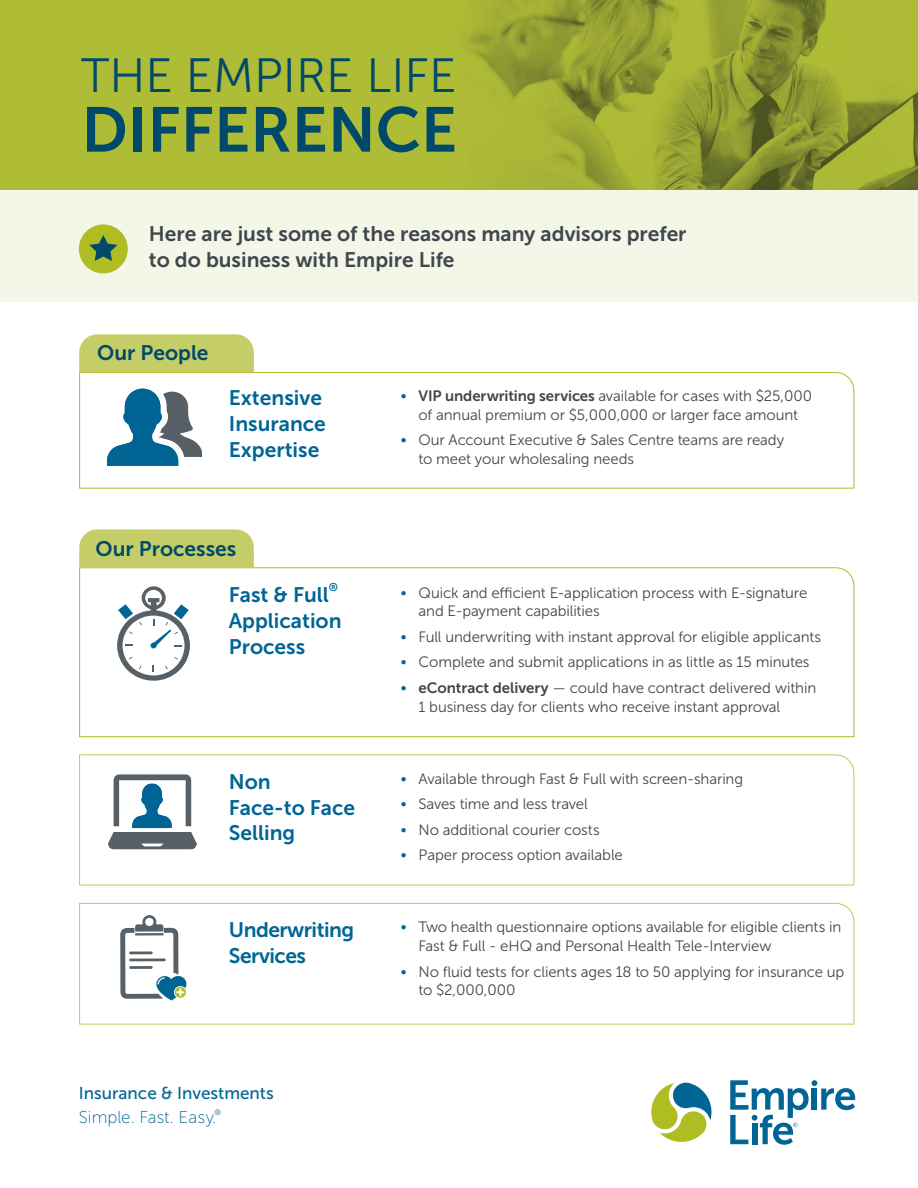
<style>
.page{position:relative;width:918px;height:1188px;background:#fff}
.page>*{position:absolute;margin:0;border:0;box-sizing:border-box;transform-origin:0 0}
.H1-Heading{font:63px "Museo Sans 700";color:#00496a}
.H1-Heading-2{font:48px "Museo Sans 300";color:#00496a}
.t1{font:21px/25.8px "Museo Sans 700";color:#006594}
.P-14pt{font:21px/25.8px "Museo Sans 700";color:#3f474c}
.H2_-_14_pt{font:21px "Museo Sans 700";color:#00496a}
.t2{font:21px/25.8px "Museo Sans 700";letter-spacing:-.025em;color:#006594}
.Tagline_Text{font:17.1px "Museo Sans 500";color:#006594}
.Tagline_Text-2{font:17.1px "Museo Sans 100";color:#006594}
.t3{font:15px/18.8px "Museo Sans 300";letter-spacing:-.005em;color:#3f474c}
.t4{font:11.4px "Museo Sans 700";color:#006594}
.s1{font-family:"Museo Sans 100";font-size:16.5px;color:#006594}
.s2{font-family:"Museo Sans 700"}
</style>
<div class="page">
<img style="left:0;top:0;width:918px;height:190px">
<div style="left:0;top:190px;width:918px;height:112px;background:#f4f6e8"></div>
<svg style="left:79px;top:567px;width:776px;height:170px"></svg>
<svg style="left:79px;top:372px;width:776px;height:117px"></svg>
<svg style="left:79px;top:754px;width:776px;height:132px"></svg>
<svg style="left:79px;top:903px;width:776px;height:122px"></svg>
<svg style="left:108px;top:774px;width:89px;height:75px"></svg>
<div style="left:79px;top:529px;width:175px;height:39px;background:#c4cd67"></div>
<div style="left:79px;top:334px;width:175px;height:38px;background:#c4cd67"></div>
<svg style="left:107px;top:389px;width:95px;height:77px"></svg>
<div style="left:79px;top:224px;width:49px;height:49px;background:#afbc22;border-radius:50%"></div>
<svg style="left:89px;top:235px;width:28px;height:26px"></svg>
<svg style="left:119px;top:0;width:61px;height:1000px"></svg>
<svg style="left:121px;top:915px;width:66px;height:86px"></svg>
<svg style="left:117px;top:586px;width:73px;height:95px"></svg>
<svg style="left:651px;top:1083px;width:61px;height:59px"></svg>
<svg style="left:730px;top:1080px;width:125px;height:65px"></svg>
<h1 class="H1-Heading-2" style="left:81px;top:50px;width:377px">THE EMPIRE LIFE</h1>
<h1 class="H1-Heading" style="left:81px;top:95px;width:377px">DIFFERENCE</h1>
<p class="P-14pt" style="left:149px;top:221px;width:539px">Here are just some of the reasons many advisors prefer to do business with Empire Life</p>
<h2 class="H2_-_14_pt" style="left:97px;top:342px;width:113px">Our People</h2>
<h3 class="t1" style="left:229px;top:385px;width:99px">Extensive<br>Insurance<br>Expertise</h3>
<p class="t3" style="left:400px;top:387px;width:413px;text-align:center"><span class="s1">•</span> <span class="s2">VIP underwriting services</span> available for cases with $25,000 of annual premium or $5,000,000 or larger face amount</p>
<p class="t3" style="left:418px;top:431px;width:367px;text-indent:-18px"><span class="s1">•</span> Our Account Executive &amp; Sales Centre teams are ready to meet your wholesaling needs</p>
<h2 class="H2_-_14_pt" style="left:96px;top:537px;width:142px">Our Processes</h2>
<h3 class="t1" style="left:229px;top:582px;width:101px">Fast &amp; Full</h3>
<h3 class="t4" style="left:329px;top:581px;width:11px">®</h3>
<h3 class="t1" style="left:229px;top:608px;width:114px">Application<br>Process</h3>
<p class="t3" style="left:418px;top:583px;width:390px;text-indent:-18px"><span class="s1">•</span> Quick and efficient E-application process with E-signature and E-payment capabilities</p>
<p class="t3" style="left:400px;top:627px;width:422px"><span class="s1">•</span> Full underwriting with instant approval for eligible applicants</p>
<p class="t3" style="left:400px;top:653px;width:411px"><span class="s1">•</span> Complete and submit applications in as little as 15 minutes</p>
<p class="t3" style="left:418px;top:678px;width:399px;text-indent:-18px"><span class="s1">•</span> <span class="s2">eContract delivery</span> — could have contract delivered within<br>1 business day for clients who receive instant approval</p>
<h3 class="t1" style="left:229px;top:769px;width:128px">Non<br>Face‑to Face<br>Selling</h3>
<p class="t3" style="left:400px;top:770px;width:344px"><span class="s1">•</span> Available through Fast &amp; Full with screen-sharing</p>
<p class="t3" style="left:400px;top:795px;width:189px"><span class="s1">•</span> Saves time and less travel</p>
<p class="t3" style="left:400px;top:821px;width:201px"><span class="s1">•</span> No additional courier costs</p>
<p class="t3" style="left:400px;top:846px;width:224px"><span class="s1">•</span> Paper process option available</p>
<h3 class="t2" style="left:229px;top:917px;width:127px">Underwriting<br>Services</h3>
<p class="t3" style="left:418px;top:918px;width:424px;text-indent:-18px"><span class="s1">•</span> Two health questionnaire options available for eligible clients in<br>Fast &amp; Full - eHQ and Personal Health Tele-Interview</p>
<p class="t3" style="left:418px;top:962px;width:427px;text-indent:-18px"><span class="s1">•</span> No fluid tests for clients ages 18 to 50 applying for insurance up to $2,000,000</p>
<p class="Tagline_Text" style="left:79px;top:1084px;width:196px">Insurance &amp; Investments</p>
<p class="Tagline_Text-2" style="left:79px;top:1108px;width:144px">Simple. Fast. Easy.<sup>®</sup></p>
</div>
